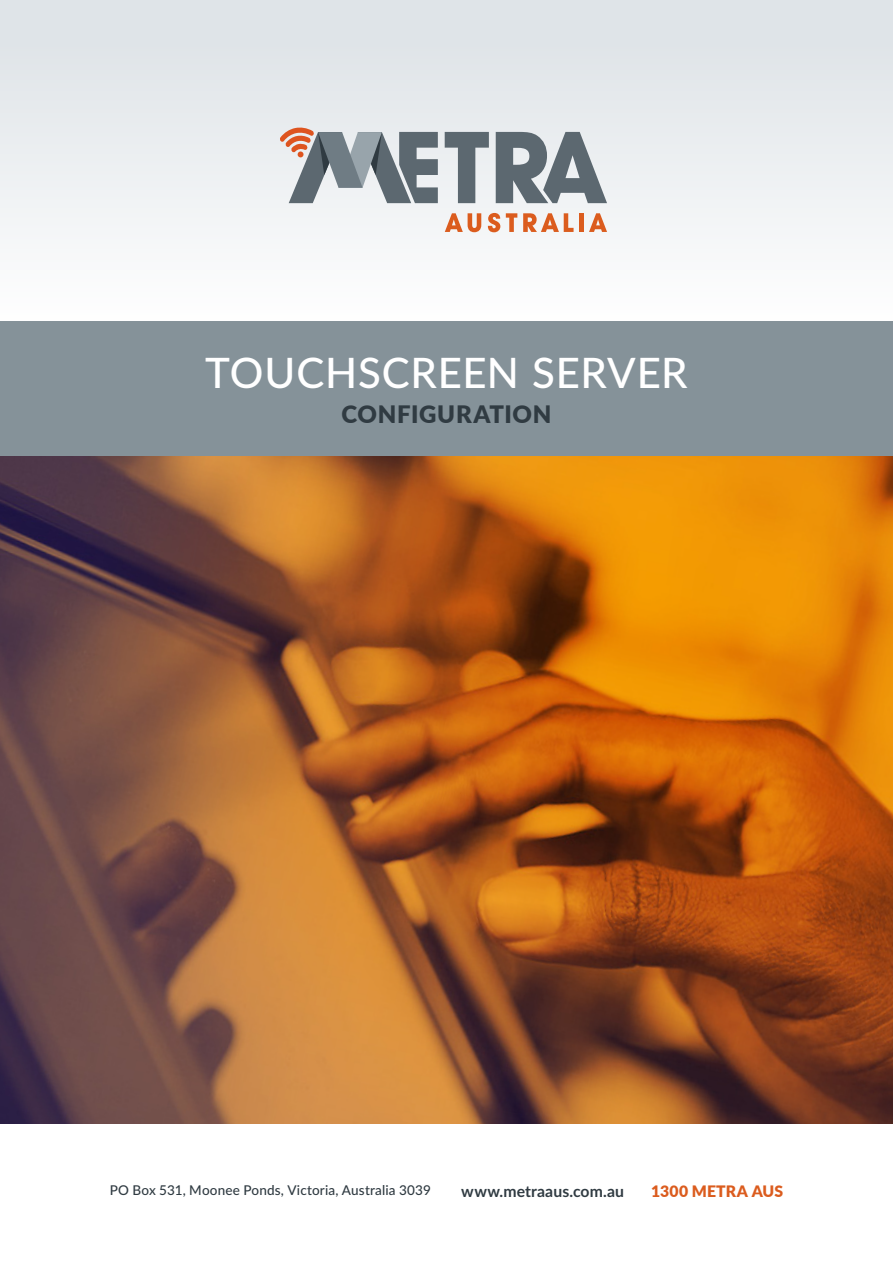
<style>
.page{position:relative;width:893px;height:1263px;background:#fff}
.page>*{position:absolute;margin:0;border:0;box-sizing:border-box;transform-origin:0 0}
.t1{font:500 42px "Lato";letter-spacing:.015em;color:#fff}
.t2{font:900 24px "Lato";letter-spacing:.03em;color:#303b42}
.t3{font:700 15.75px "Lato";letter-spacing:.005em;color:#303b42}
.t4{font:900 15.75px "Lato";letter-spacing:.005em;color:#db5c1e}
.t5{font:500 13.5px "Lato";letter-spacing:.01em;color:#303b42}
</style>
<div class="page">
<div style="left:0;top:0;width:893px;height:321px;background:linear-gradient(to bottom,#dbe1e5,#fefefe)"></div>
<svg style="left:445px;top:132px;width:44px;height:71px"></svg>
<svg style="left:280px;top:128px;width:158px;height:75px;background:#9ea1a4"></svg>
<svg style="left:496px;top:132px;width:111px;height:71px;background:#8b949a"></svg>
<svg style="left:445px;top:213px;width:36px;height:19px"></svg>
<svg style="left:488px;top:213px;width:12px;height:19px"></svg>
<svg style="left:506px;top:213px;width:11px;height:19px"></svg>
<svg style="left:523px;top:213px;width:51px;height:19px"></svg>
<hr style="left:580px;top:213px;width:4px;height:19px;background:#db5c1e">
<svg style="left:589px;top:213px;width:18px;height:19px"></svg>
<div style="left:0;top:321px;width:893px;height:803px;background:#859299"></div>
<img style="left:0;top:456px;width:893px;height:668px">
<p class="t1" style="left:205px;top:343px;width:484px">TOUCHSCREEN SERVER</p>
<p class="t2" style="left:341px;top:396px;width:212px">CONFIGURATION</p>
<p class="t5" style="left:110px;top:1180px;width:323px">PO Box 531, Moonee Ponds, Victoria, Australia 3039</p>
<p class="t3" style="left:461px;top:1180px;width:164px">www.metraaus.com.au</p>
<p class="t4" style="left:651px;top:1179px;width:133px">1300 METRA AUS</p>
</div>
